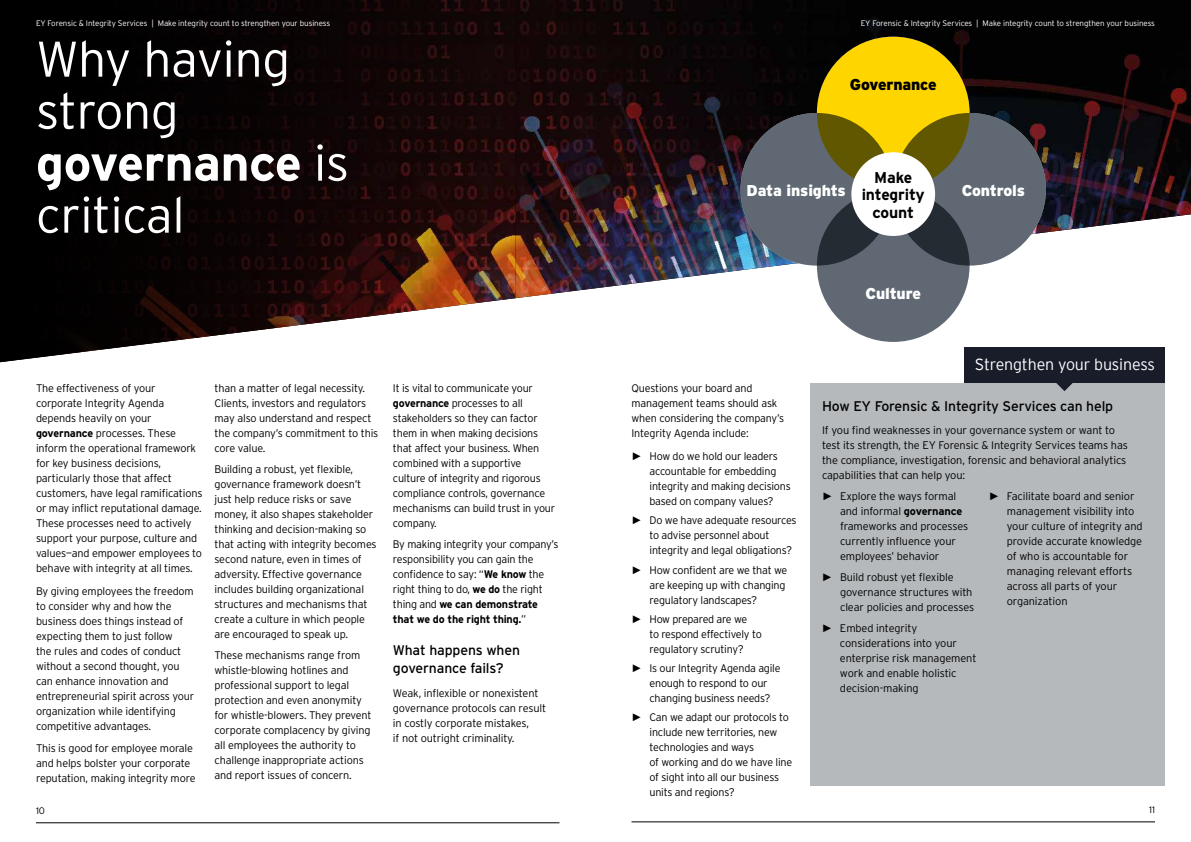
<style>
.page{position:relative;width:1191px;height:842px;background:#fff}
.page>*{position:absolute;margin:0;border:0;box-sizing:border-box;transform-origin:0 0}
.t1{font:300 50px/52px "Interstate";letter-spacing:-.01em;color:#fff}
.t2{font:300 16px "EY Interstate";letter-spacing:-.01em;color:#fff}
.t3{font:900 15.7px "Interstate";letter-spacing:-.01em;color:#fff}
.t4{font:700 15.7px/17.8px "Interstate";letter-spacing:-.01em;color:#000;text-align:center}
.t5{font:900 15.7px "Interstate";letter-spacing:-.01em;color:#000}
.t6{font:14px/18px "Interstate";letter-spacing:-.01em;color:#000}
.t7{font:300 11px/15px "Interstate";letter-spacing:-.015em;color:#000}
.t8{font:300 9.5px "Interstate";color:#000}
.t9{font:300 8px "Interstate";letter-spacing:-.01em;color:#fff}
.s1{font-weight:700}
.s2{font-family:"Arial";font-weight:400}
</style>
<div class="page">
<div style="left:810px;top:383px;width:354px;height:402px;background:#b5b9bc"></div>
<img style="left:548px;top:0;width:576px;height:295px">
<img style="left:1124px;top:0;width:67px;height:223px">
<svg style="left:0;top:0;width:548px;height:363px;background:#2a1f1d"></svg>
<div style="left:964px;top:347px;width:200px;height:35px;background:#181d29"></div>
<svg style="left:1054px;top:382px;width:20px;height:9px"></svg>
<hr style="left:631px;top:822px;width:524px;height:1px;background:#000">
<hr style="left:36px;top:822px;width:523px;height:1px;background:#000">
<svg style="left:740px;top:37px;width:306px;height:305px"></svg>
<div style="left:817px;top:37px;width:152px;height:152px;background:#ffd500;border-radius:50%"></div>
<div style="left:817px;top:189px;width:152px;height:153px;background:#606973;border-radius:50%"></div>
<svg style="left:893px;top:113px;width:153px;height:153px;background:#585e59"></svg>
<svg style="left:740px;top:113px;width:153px;height:153px;background:#585e59"></svg>
<div style="left:851px;top:152px;width:84px;height:84px;background:#fff;border-radius:50%"></div>
<p class="t9" style="left:36px;top:18px;width:296px">EY Forensic &amp; Integrity Services | Make integrity count to strengthen your business</p>
<p class="t9" style="left:860px;top:18px;width:296px">EY Forensic &amp; Integrity Services | Make integrity count to strengthen your business</p>
<h1 class="t1" style="left:36px;top:33px;width:315px">Why having strong <span class="s1">governance</span> is critical</h1>
<p class="t7" style="left:36px;top:380px;width:168px">The effectiveness of your corporate Integrity Agenda depends heavily on your <span class="s1">governance</span> processes. These inform the operational framework for key business decisions, particularly those that affect customers, have legal ramifications or may inflict reputational damage.<br>These processes need to actively support your purpose, culture and values—and empower employees to behave with integrity at all times.</p>
<p class="t7" style="left:36px;top:584px;width:160px">By giving employees the freedom to consider why and how the business does things instead of expecting them to just follow<br>the rules and codes of conduct without a second thought, you can enhance innovation and entrepreneurial spirit across your organization while identifying competitive advantages.</p>
<p class="t7" style="left:36px;top:740px;width:161px">This is good for employee morale and helps bolster your corporate reputation, making integrity more</p>
<p class="t7" style="left:214px;top:380px;width:165px">than a matter of legal necessity.<br>Clients, investors and regulators may also understand and respect the company’s commitment to this core value.</p>
<p class="t7" style="left:214px;top:461px;width:164px">Building a robust, yet flexible, governance framework doesn’t just help reduce risks or save money, it also shapes stakeholder thinking and decision-making so that acting with integrity becomes second nature, even in times of adversity. Effective governance includes building organizational structures and mechanisms that create a culture in which people are encouraged to speak up.</p>
<p class="t7" style="left:214px;top:648px;width:159px">These mechanisms range from whistle-blowing hotlines and professional support to legal protection and even anonymity for whistle-blowers. They prevent corporate complacency by giving all employees the authority to challenge inappropriate actions and report issues of concern.</p>
<p class="t7" style="left:393px;top:380px;width:164px">It is vital to communicate your <span class="s1">governance</span> processes to all stakeholders so they can factor them in when making decisions that affect your business. When combined with a supportive culture of integrity and rigorous compliance controls, governance mechanisms can build trust in your company.</p>
<p class="t7" style="left:393px;top:536px;width:167px">By making integrity your company’s responsibility you can gain the confidence to say: “<span class="s1">We know</span> the right thing to do, <span class="s1">we do</span> the right thing and <span class="s1">we can demonstrate that we do the right thing.</span>”</p>
<p class="t6" style="left:393px;top:641px;width:129px">What happens when governance fails?</p>
<p class="t7" style="left:393px;top:685px;width:155px">Weak, inflexible or nonexistent governance protocols can result in costly corporate mistakes,<br>if not outright criminality.</p>
<h3 class="t5" style="left:850px;top:76px;width:88px">Governance</h3>
<h3 class="t3" style="left:746px;top:181px;width:101px">Data insights</h3>
<h3 class="t4" style="left:861px;top:168px;width:65px">Make integrity count</h3>
<h3 class="t3" style="left:865px;top:284px;width:57px">Culture</h3>
<h3 class="t3" style="left:961px;top:181px;width:65px">Controls</h3>
<h2 class="t2" style="left:975px;top:353px;width:182px">Strengthen your business</h2>
<p class="t7" style="left:631px;top:380px;width:154px">Questions your board and management teams should ask when considering the company’s<br>Integrity Agenda include:</p>
<p class="t7" style="left:649px;top:449px;width:143px;text-indent:-18px"><span class="s2">►</span> How do we hold our leaders accountable for embedding integrity and making decisions based on company values?</p>
<p class="t7" style="left:649px;top:513px;width:149px;text-indent:-18px"><span class="s2">►</span> Do we have adequate resources to advise personnel about integrity and legal obligations?</p>
<p class="t7" style="left:649px;top:562px;width:139px;text-indent:-18px"><span class="s2">►</span> How confident are we that we are keeping up with changing regulatory landscapes?</p>
<p class="t7" style="left:649px;top:611px;width:114px;text-indent:-18px"><span class="s2">►</span> How prepared are we<br>to respond effectively to regulatory scrutiny?</p>
<p class="t7" style="left:649px;top:661px;width:133px;text-indent:-18px"><span class="s2">►</span> Is our Integrity Agenda agile enough to respond to our changing business needs?</p>
<p class="t7" style="left:649px;top:710px;width:144px;text-indent:-18px"><span class="s2">►</span> Can we adapt our protocols to include new territories, new technologies and ways<br>of working and do we have line of sight into all our business units and regions?</p>
<p class="t6" style="left:822px;top:397px;width:293px">How EY Forensic &amp; Integrity Services can help</p>
<p class="t7" style="left:822px;top:423px;width:307px">If you find weaknesses in your governance system or want to test its strength, the EY Forensic &amp; Integrity Services teams has the compliance, investigation, forensic and behavioral analytics capabilities that can help you:</p>
<p class="t7" style="left:840px;top:489px;width:130px;text-indent:-18px"><span class="s2">►</span> Explore the ways formal and informal <span class="s1">governance </span>frameworks and processes currently influence your employees’ behavior</p>
<p class="t7" style="left:840px;top:569px;width:136px;text-indent:-18px"><span class="s2">►</span> Build robust yet flexible governance structures with clear policies and processes</p>
<p class="t7" style="left:840px;top:620px;width:138px;text-indent:-18px"><span class="s2">►</span> Embed integrity considerations into your enterprise risk management work and enable holistic decision-making</p>
<p class="t7" style="left:1006px;top:489px;width:137px;text-indent:-18px"><span class="s2">►</span> Facilitate board and senior management visibility into your culture of integrity and provide accurate knowledge of who is accountable for managing relevant efforts across all parts of your organization</p>
<p class="t8" style="left:36px;top:805px;width:10px">10</p>
<p class="t8" style="left:1149px;top:804px;width:7px">11</p>
</div>
